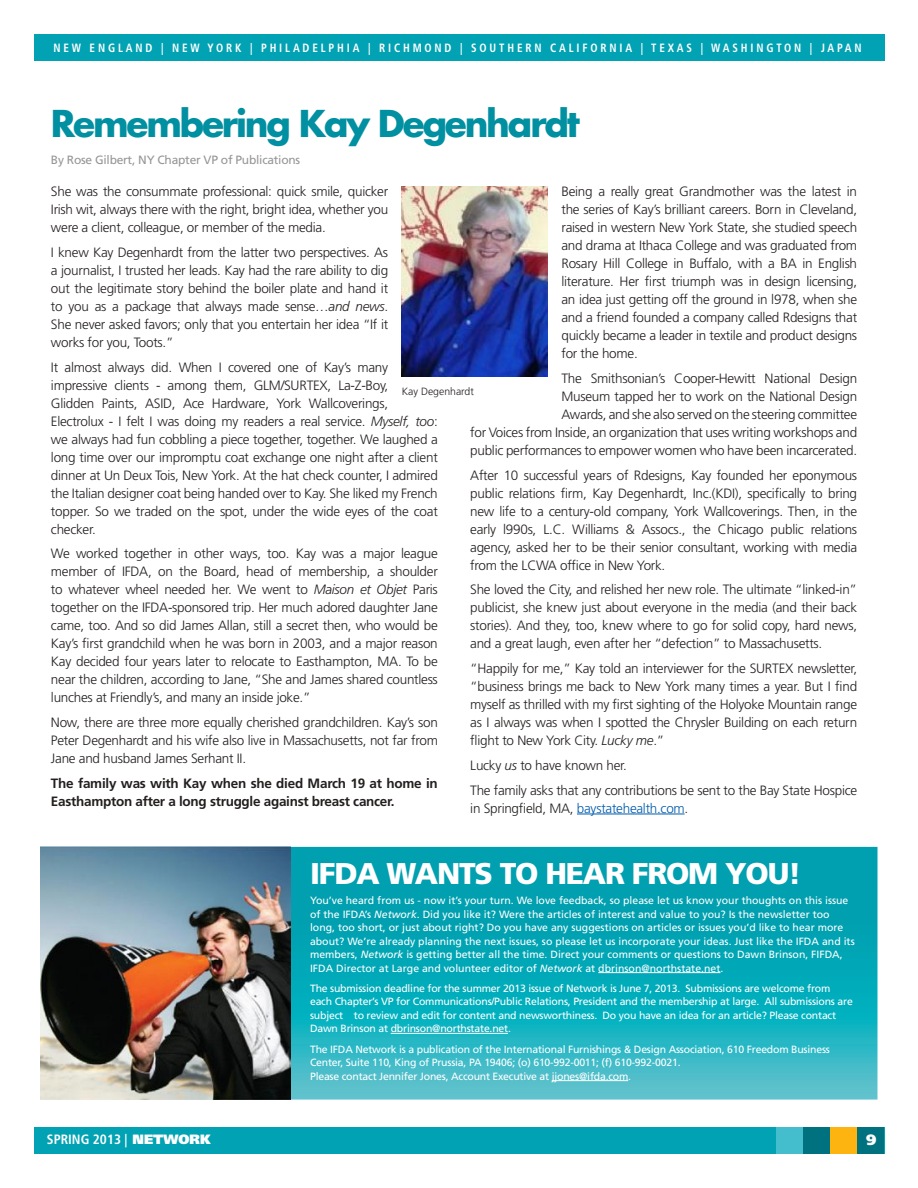
<style>
.page{position:relative;width:918px;height:1188px;background:#fff}
.page>*{position:absolute;margin:0;border:0;box-sizing:border-box;transform-origin:0 0}
.t1{font:700 36px "Futura";letter-spacing:-.06em;color:#0090a1}
.t2{font:900 30px "Frutiger";letter-spacing:-.04em;color:#fff}
.t3{font:900 15px "Frutiger";color:#fff}
.t4{font:300 13.5px/18px "Frutiger";letter-spacing:-.02em;color:#241f1f;text-align:justify}
.t5{font:700 13.5px/18px "Frutiger";letter-spacing:-.02em;color:#241f1f}
.t6{font:700 condensed 13.5px "Frutiger";color:#fff}
.t7{font:700 condensed 12px "Frutiger";letter-spacing:.255em;color:#fff;scale:.92 1}
.t8{font:12px "Frutiger";letter-spacing:-.02em;color:#969698}
.t9{font:10.5px/13.5px "Frutiger";letter-spacing:-.02em;color:#fff}
.t10{font:10.5px/13.5px "Frutiger";color:#fff}
.t11{font:300 10.5px "Frutiger";color:#241f1f}
.s1{font-style:italic}
.s2{color:#005cac}
.s3{font-weight:900;font-stretch:normal}
</style>
<div class="page">
<div style="left:34px;top:1127px;width:850px;height:27px;background:#00a2b3"></div>
<div style="left:857px;top:1127px;width:27px;height:27px;background:#00727f"></div>
<div style="left:830px;top:1127px;width:27px;height:27px;background:#fdb310"></div>
<div style="left:803px;top:1127px;width:27px;height:27px;background:#00727f"></div>
<div style="left:776px;top:1127px;width:27px;height:27px;background:#44becc"></div>
<div style="left:34px;top:34px;width:850px;height:27px;background:#00a2b3"></div>
<hr style="left:577px;top:814px;width:108px;height:1px;background:#005cac">
<svg style="left:40px;top:847px;width:838px;height:253px;background:#13abba"></svg>
<hr style="left:598px;top:972px;width:122px;height:1px;background:#fff">
<hr style="left:391px;top:1033px;width:117px;height:1px;background:#fff">
<hr style="left:552px;top:1080px;width:76px;height:1px;background:#fff">
<img style="left:41px;top:847px;width:249px;height:252px">
<img style="left:402px;top:186px;width:146px;height:191px">
<p class="t7" style="left:53px;top:41px;width:880px">NEW ENGLAND | NEW YORK | PHILADELPHIA | RICHMOND | SOUTHERN CALIFORNIA | TEXAS | WASHINGTON | JAPAN</p>
<h1 class="t1" style="left:51px;top:99px;width:530px">Remembering Kay Degenhardt</h1>
<p class="t8" style="left:51px;top:153px;width:251px">By Rose Gilbert, NY Chapter VP of Publications</p>
<p class="t4" style="left:51px;top:183px;width:339px">She was the consummate professional: quick smile, quicker Irish wit, always there with the right, bright idea, whether you were a client, colleague, or member of the media.</p>
<p class="t4" style="left:51px;top:243px;width:339px">I knew Kay Degenhardt from the latter two perspectives. As a journalist, I trusted her leads. Kay had the rare ability to dig out the legitimate story behind the boiler plate and hand it to you as a package that always made sense…<span class="s1">and news</span>.<br>She never asked favors; only that you entertain her idea “If it works for you, Toots.”</p>
<p class="t4" style="left:51px;top:358px;width:388px;text-align:left">It almost always did. When I covered one of Kay’s many impressive clients - among them, GLM/SURTEX, La-Z-Boy,<br>Glidden Paints, ASID, Ace Hardware, York Wallcoverings, Electrolux - I felt I was doing my readers a real service. <span class="s1">Myself, too</span>: we always had fun cobbling a piece together, together. We laughed a long time over our impromptu coat exchange one night after a client dinner at Un Deux Tois, New York. At the hat check counter, I admired the Italian designer coat being handed over to Kay. She liked my French topper. So we traded on the spot, under the wide eyes of the coat checker.</p>
<p class="t4" style="left:51px;top:545px;width:388px">We worked together in other ways, too. Kay was a major league member of IFDA, on the Board, head of membership, a shoulder to whatever wheel needed her. We went to <span class="s1">Maison et Objet</span> Paris together on the IFDA-sponsored trip. Her much adored daughter Jane came, too. And so did James Allan, still a secret then, who would be Kay’s first grandchild when he was born in 2003, and a major reason Kay decided four years later to relocate to Easthampton, MA. To be near the children, according to Jane, “She and James shared countless lunches at Friendly’s, and many an inside joke.”</p>
<p class="t4" style="left:51px;top:714px;width:388px">Now, there are three more equally cherished grandchildren. Kay’s son Peter Degenhardt and his wife also live in Massachusetts, not far from Jane and husband James Serhant II.</p>
<p class="t5" style="left:51px;top:774px;width:388px">The family was with Kay when she died March 19 at home in<br>Easthampton after a long struggle against breast cancer.</p>
<p class="t4" style="left:561px;top:183px;width:297px">Being a really great Grandmother was the latest in the series of Kay’s brilliant careers. Born in Cleveland, raised in western New York State, she studied speech and drama at Ithaca College and was graduated from Rosary Hill College in Buffalo, with a BA in English literature. Her first triumph was in design licensing, an idea just getting off the ground in l978, when she and a friend founded a company called Rdesigns that quickly became a leader in textile and product designs for the home.</p>
<p class="t4" style="left:470px;top:369px;width:388px;text-align:right">The Smithsonian’s Cooper-Hewitt National Design<br>Museum tapped her to work on the National Design<br>Awards, and she also served on the steering committee<br>for Voices from Inside, an organization that uses writing workshops and public performances to empower women who have been incarcerated.</p>
<p class="t4" style="left:470px;top:466px;width:388px">After 10 successful years of Rdesigns, Kay founded her eponymous public relations firm, Kay Degenhardt, Inc.(KDI), specifically to bring new life to a century-old company, York Wallcoverings. Then, in the early l990s, L.C. Williams &amp; Assocs., the Chicago public relations agency, asked her to be their senior consultant, working with media from the LCWA office in New York.</p>
<p class="t4" style="left:470px;top:581px;width:388px">She loved the City, and relished her new role. The ultimate “linked-in” publicist, she knew just about everyone in the media (and their back stories). And they, too, knew where to go for solid copy, hard news, and a great laugh, even after her “defection” to Massachusetts.</p>
<p class="t4" style="left:470px;top:660px;width:388px">“Happily for me,” Kay told an interviewer for the SURTEX newsletter, “business brings me back to New York many times a year. But I find myself as thrilled with my first sighting of the Holyoke Mountain range as I always was when I spotted the Chrysler Building on each return flight to New York City. <span class="s1">Lucky me</span>.”</p>
<p class="t4" style="left:470px;top:753px;width:388px;line-height:24.8px">Lucky <span class="s1">us</span> to have known her.<br>The family asks that any contributions be sent to the Bay State Hospice</p>
<p class="t4" style="left:470px;top:799px;width:220px">in Springfield, MA, <span class="s2">baystatehealth.com</span>.</p>
<p class="t11" style="left:402px;top:385px;width:74px">Kay Degenhardt</p>
<h2 class="t2" style="left:310px;top:855px;width:493px">IFDA WANTS TO HEAR FROM YOU!</h2>
<p class="t10" style="left:310px;top:894px;width:546px">You’ve heard from us - now it’s your turn. We love feedback, so please let us know your thoughts on this issue of the IFDA’s <span class="s1">Network</span>. Did you like it? Were the articles of interest and value to you? Is the newsletter too long, too short, or just about right? Do you have any suggestions on articles or issues you’d like to hear more about? We’re already planning the next issues, so please let us incorporate your ideas. Just like the IFDA and its members, <span class="s1">Network</span> is getting better all the time. Direct your comments or questions to Dawn Brinson, FIFDA, IFDA Director at Large and volunteer editor of <span class="s1">Network</span> at dbrinson@northstate.net.</p>
<p class="t9" style="left:310px;top:981px;width:544px">The submission deadline for the summer 2013 issue of Network is June 7, 2013. Submissions are welcome from each Chapter’s VP for Communications/Public Relations, President and the membership at large. All submissions are subject to review and edit for content and newsworthiness. Do you have an idea for an article? Please contact Dawn Brinson at dbrinson@northstate.net.</p>
<p class="t9" style="left:310px;top:1042px;width:521px">The IFDA Network is a publication of the International Furnishings &amp; Design Association, 610 Freedom Business<br>Center, Suite 110, King of Prussia, PA 19406; (o) 610-992-0011; (f) 610-992-0021.<br>Please contact Jennifer Jones, Account Executive at jjones@ifda.com.</p>
<p class="t6" style="left:47px;top:1131px;width:166px">SPRING 2013 | <span class="s3">NETWORK</span></p>
<p class="t3" style="left:866px;top:1131px;width:12px">9</p>
</div>
